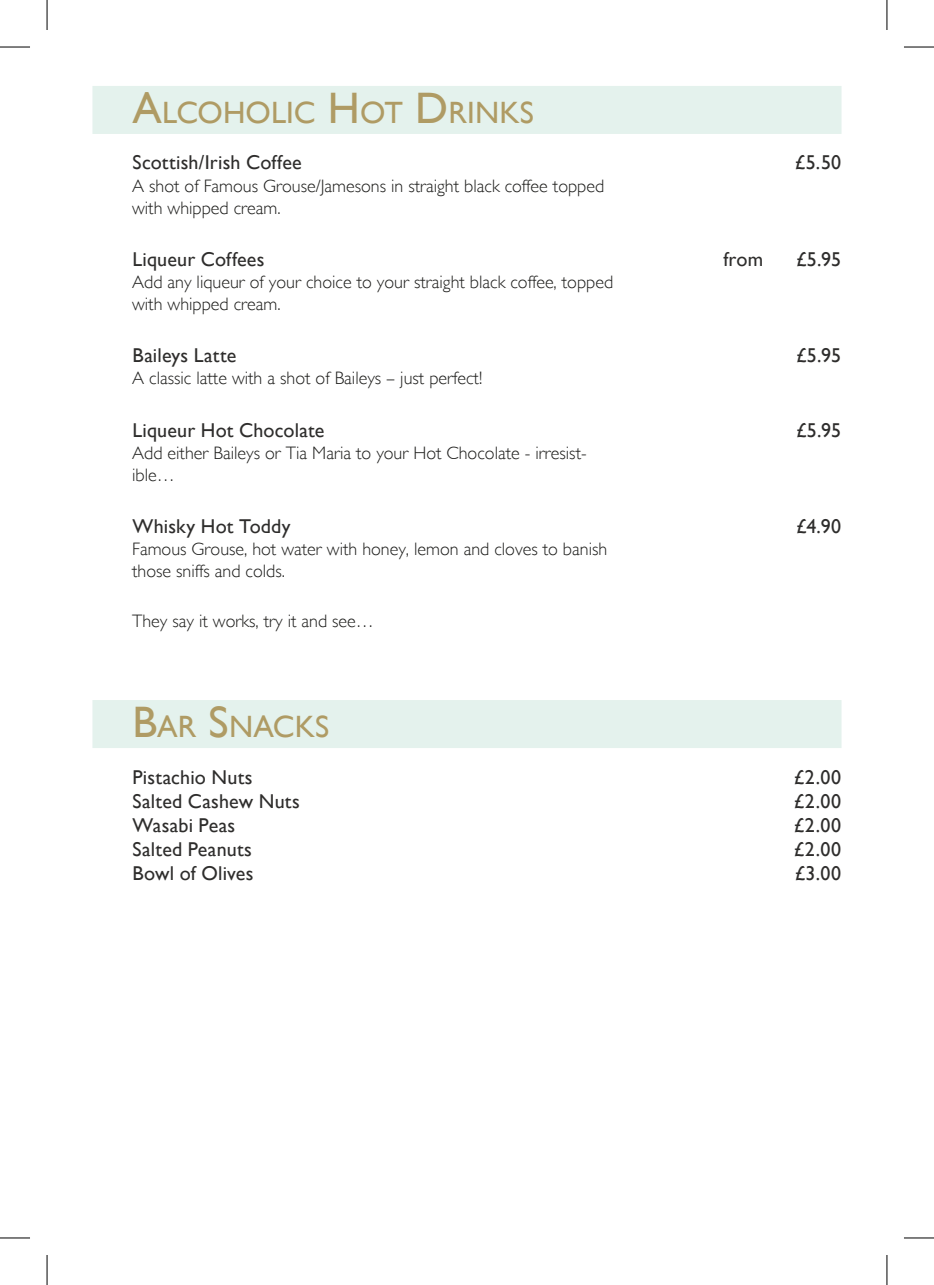
<style>
.page{position:relative;width:934px;height:1285px;background:#fff}
.page>*{position:absolute;margin:0;border:0;box-sizing:border-box;transform-origin:0 0}
.t1{font:30.8px "Gill Sans";color:#af9b64}
.t2{font:20px "Gill Sans";letter-spacing:.01em;color:#2e2d2c}
.t3{font:300 18px/22px "Gill Sans";color:#1d1d1b}
.s1{font-size:44px}
</style>
<div class="page">
<div style="left:92px;top:86px;width:749px;height:48px;background:#e4f2ed"></div>
<div style="left:92px;top:700px;width:749px;height:48px;background:#e4f2ed"></div>
<hr style="left:0;top:47px;width:30px;height:1px;background:#000">
<hr style="left:903px;top:47px;width:30px;height:1px;background:#000">
<hr style="left:0;top:1237px;width:30px;height:1px;background:#000">
<hr style="left:903px;top:1237px;width:30px;height:1px;background:#000">
<hr style="left:47px;top:0;width:1px;height:30px;background:#000">
<hr style="left:47px;top:1255px;width:1px;height:30px;background:#000">
<hr style="left:886px;top:0;width:1px;height:30px;background:#000">
<hr style="left:886px;top:1255px;width:1px;height:30px;background:#000">
<h1 class="t1" style="left:92px;top:94px;width:442px"><span class="s1">A</span>LCOHOLIC <span class="s1">H</span> OT <span class="s1">D</span>RINKS</h1>
<p class="t2" style="left:132px;top:151px;width:171px">Scottish/Irish Coffee</p>
<p class="t2" style="left:794px;top:151px;width:48px">£5.50</p>
<p class="t3" style="left:132px;top:175px;width:473px">A shot of Famous Grouse/Jamesons in straight black coffee topped with whipped cream.</p>
<p class="t2" style="left:132px;top:247px;width:133px">Liqueur Coffees</p>
<p class="t2" style="left:723px;top:247px;width:41px">from</p>
<p class="t2" style="left:795px;top:247px;width:47px">£5.95</p>
<p class="t3" style="left:132px;top:271px;width:482px">Add any liqueur of your choice to your straight black coffee, topped with whipped cream.</p>
<p class="t2" style="left:132px;top:344px;width:105px">Baileys Latte</p>
<p class="t2" style="left:795px;top:344px;width:47px">£5.95</p>
<p class="t3" style="left:132px;top:367px;width:351px">A classic latte with a shot of Baileys – just perfect!</p>
<p class="t2" style="left:132px;top:418px;width:193px">Liqueur Hot Chocolate</p>
<p class="t2" style="left:795px;top:418px;width:47px">£5.95</p>
<p class="t3" style="left:132px;top:442px;width:456px">Add either Baileys or Tia Maria to your Hot Chocolate - irresist&shy;ible…</p>
<p class="t2" style="left:132px;top:514px;width:159px">Whisky Hot Toddy</p>
<p class="t2" style="left:795px;top:514px;width:46px">£4.90</p>
<p class="t3" style="left:132px;top:538px;width:476px">Famous Grouse, hot water with honey, lemon and cloves to banish those sniffs and colds.</p>
<p class="t3" style="left:132px;top:610px;width:243px">They say it works, try it and see…</p>
<h1 class="t1" style="left:92px;top:708px;width:238px"><span class="s1">B</span>AR <span class="s1">S</span>NACKS</h1>
<p class="t2" style="left:132px;top:765px;width:121px">Pistachio Nuts</p>
<p class="t2" style="left:793px;top:765px;width:49px">£2.00</p>
<p class="t2" style="left:132px;top:789px;width:169px">Salted Cashew Nuts</p>
<p class="t2" style="left:793px;top:789px;width:49px">£2.00</p>
<p class="t2" style="left:132px;top:813px;width:104px">Wasabi Peas</p>
<p class="t2" style="left:793px;top:813px;width:49px">£2.00</p>
<p class="t2" style="left:132px;top:837px;width:121px">Salted Peanuts</p>
<p class="t2" style="left:793px;top:837px;width:49px">£2.00</p>
<p class="t2" style="left:132px;top:861px;width:122px">Bowl of Olives</p>
<p class="t2" style="left:794px;top:861px;width:48px">£3.00</p>
</div>
